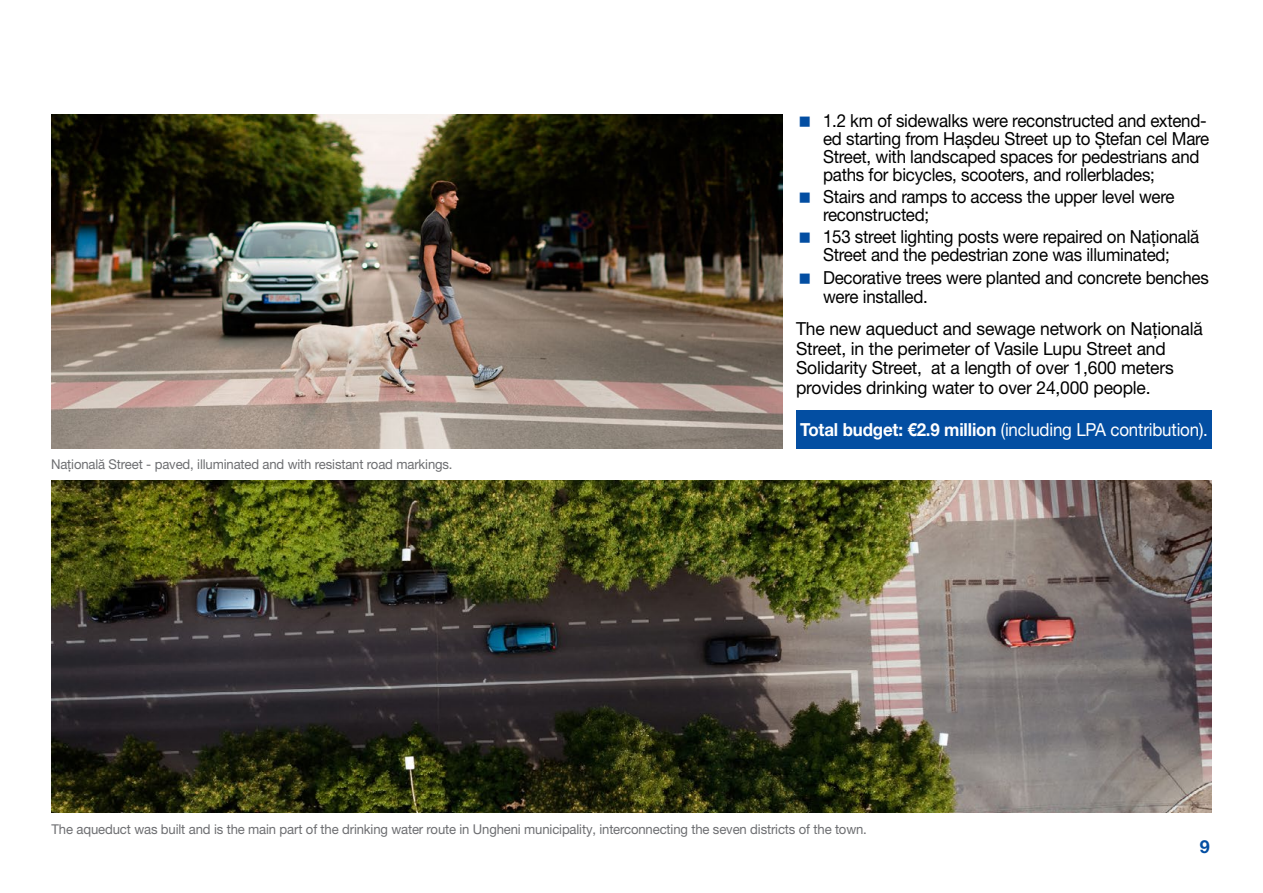
<style>
.page{position:relative;width:1263px;height:893px;background:#fff}
.page>*{position:absolute;margin:0;border:0;box-sizing:border-box;transform-origin:0 0}
.t1{font:18px/18px "Helvetica Neue LTW1 G";letter-spacing:-.015em;color:#000;scale:.94 1}
.t2{font:18px/19.5px "Helvetica Neue LTW1 G";letter-spacing:-.015em;color:#000}
.t3{font:18px "Helvetica Neue LTW1 G";letter-spacing:-.01em;color:#fff;scale:.94 1}
.t4{font:700 18px "Helvetica Neue LTW1 G";color:#034ea2}
.t5{font:13.5px "Helvetica Neue LTW1 G";letter-spacing:-.01em;color:#6d6e71}
.s1{font-weight:700}
</style>
<div class="page">
<img style="left:51px;top:480px;width:1161px;height:332px">
<img style="left:51px;top:115px;width:731px;height:334px">
<div style="left:796px;top:411px;width:416px;height:38px;background:#034ea2"></div>
<p class="t1" style="left:823px;top:111px;width:412px">1.2 km of sidewalks were reconstructed and extend&shy;ed starting from Hașdeu Street up to Ștefan cel Mare Street, with landscaped spaces for pedestrians and paths for bicycles, scooters, and rollerblades;</p>
<p class="t1" style="left:823px;top:188px;width:375px">Stairs and ramps to access the upper level were reconstructed;</p>
<p class="t1" style="left:823px;top:228px;width:402px">153 street lighting posts were repaired on Națională<br>Street and the pedestrian zone was illuminated;</p>
<p class="t1" style="left:823px;top:267px;width:412px;line-height:19.5px">Decorative trees were planted and concrete benches were installed.</p>
<p class="t2" style="left:796px;top:319px;width:408px">The new aqueduct and sewage network on Națională Street, in the perimeter of Vasile Lupu Street and Solidarity Street, at a length of over 1,600 meters provides drinking water to over 24,000 people.</p>
<p class="t5" style="left:51px;top:455px;width:403px">Națională Street - paved, illuminated and with resistant road markings.</p>
<p class="t3" style="left:800px;top:419px;width:435px"><span class="s1">Total budget: €2.9 million</span> (including LPA contribution).</p>
<p class="t5" style="left:52px;top:821px;width:817px">The aqueduct was built and is the main part of the drinking water route in Ungheni municipality, interconnecting the seven districts of the town.</p>
<p class="t4" style="left:1200px;top:836px;width:12px">9</p>
</div>
